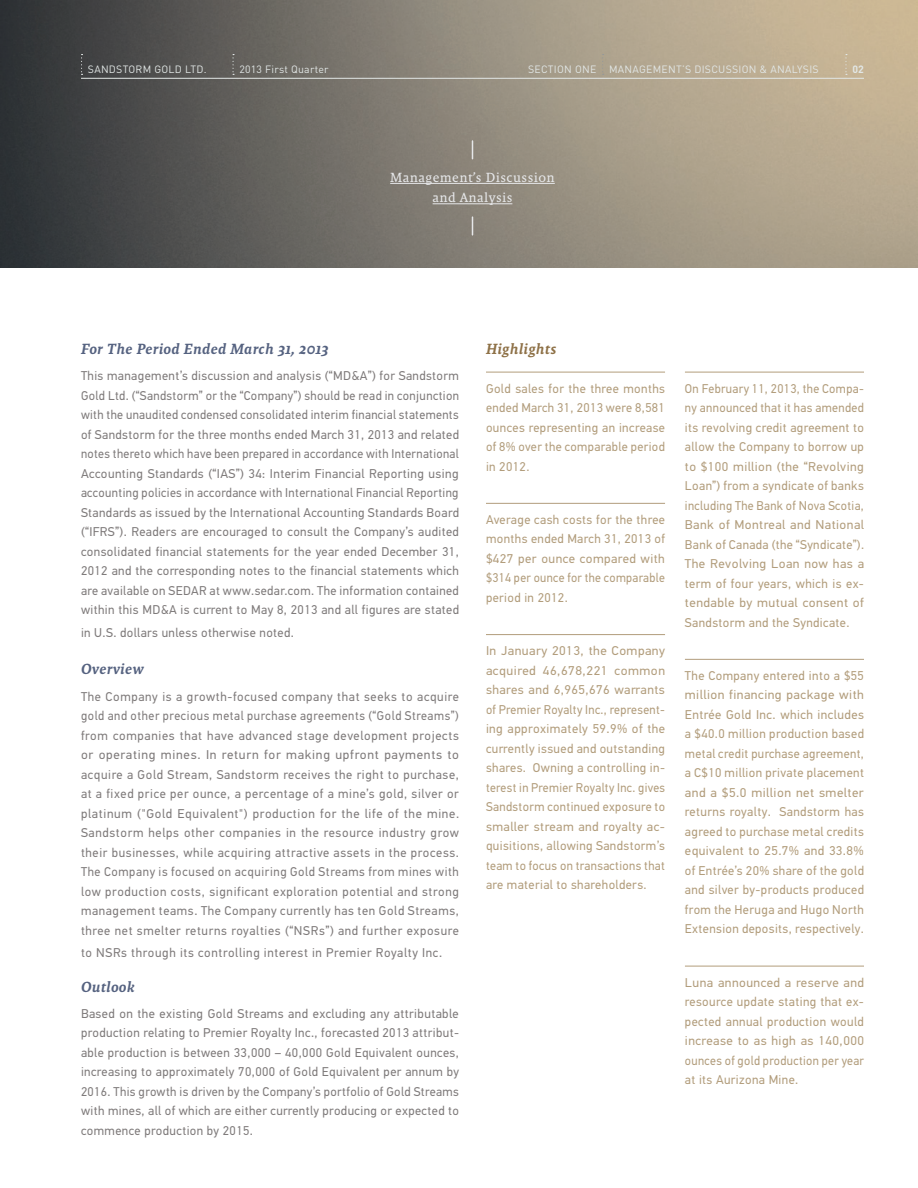
<style>
.page{position:relative;width:918px;height:1188px;background:#fff}
.page>*{position:absolute;margin:0;border:0;box-sizing:border-box;transform-origin:0 0}
.t1{font:italic 15px "Malaga OT Med";letter-spacing:.01em;color:#556280}
.t2{font:italic 15px "Malaga OT Med";letter-spacing:.01em;color:#8e7147}
.t3{font:13.5px/20.4px "Malaga OT";letter-spacing:.03em;color:#e6e7e9;text-align:center}
.t4{font:12.75px/19.5px "PF Din Text Pro";letter-spacing:.03em;color:#7f7b7b;text-align:justify}
.t5{font:12.75px/19.5px "PF Din Text Pro";letter-spacing:.03em;color:#b29d7c;text-align:justify}
.t6{font:12.75px/19.5px "PF Din Text Pro";letter-spacing:.03em;color:#b29d7c;text-align:justify;scale:1.05 1}
.t7{font:12.75px/19.5px "PF Din Text Pro";letter-spacing:.03em;color:#b29d7c;text-align:justify;scale:.96 1}
.t8{font:12.75px/19.5px "PF Din Text Pro";letter-spacing:.03em;color:#b29d7c;text-align:justify;scale:1.04 1}
.t9{font:12.75px "PF Din Text Pro";letter-spacing:.05em;color:#7f7b7b}
.t10{font:10.5px "DIN Pro";letter-spacing:.025em;color:#e2e7e6}
.t11{font:700 10.5px "DIN Pro";color:#e2e7e6}
</style>
<div class="page">
<img style="left:0;top:0;width:918px;height:268px">
<svg style="left:472px;top:217px;width:1px;height:18px"></svg>
<svg style="left:472px;top:141px;width:1px;height:18px"></svg>
<hr style="left:81px;top:78px;width:783px;height:1px;background:#e2e7e6">
<svg style="left:81px;top:54px;width:2px;height:21px"></svg>
<svg style="left:232px;top:54px;width:2px;height:21px"></svg>
<svg style="left:602px;top:54px;width:2px;height:21px"></svg>
<svg style="left:845px;top:54px;width:2px;height:21px"></svg>
<hr style="left:390px;top:183px;width:165px;height:1px;background:#e6e7e9">
<hr style="left:433px;top:204px;width:79px;height:1px;background:#e6e7e9">
<hr style="left:486px;top:372px;width:179px;height:1px;background:#b29d7c">
<hr style="left:486px;top:503px;width:179px;height:1px;background:#b29d7c">
<hr style="left:486px;top:634px;width:179px;height:1px;background:#b29d7c">
<hr style="left:685px;top:372px;width:179px;height:1px;background:#b29d7c">
<hr style="left:685px;top:659px;width:179px;height:1px;background:#b29d7c">
<hr style="left:685px;top:966px;width:179px;height:1px;background:#b29d7c">
<p class="t10" style="left:88px;top:62px;width:120px">SANDSTORM GOLD LTD.</p>
<p class="t10" style="left:239px;top:62px;width:91px">2013 First Quarter</p>
<p class="t10" style="left:528px;top:62px;width:292px">SECTION ONE MANAGEMENT’S DISCUSSION &amp; ANALYSIS</p>
<p class="t11" style="left:852px;top:62px;width:13px">02</p>
<p class="t3" style="left:390px;top:167px;width:166px">Management’s Discussion and Analysis</p>
<p class="t1" style="left:81px;top:340px;width:249px">For The Period Ended March 31, 2013</p>
<p class="t4" style="left:81px;top:366px;width:380px">This management’s discussion and analysis (“MD&amp;A”) for Sandstorm Gold Ltd. (“Sandstorm” or the “Company”) should be read in conjunction with the unaudited condensed consolidated interim financial statements of Sandstorm for the three months ended March 31, 2013 and related notes thereto which have been prepared in accordance with International Accounting Standards (“IAS”) 34: Interim Financial Reporting using accounting policies in accordance with International Financial Reporting Standards as issued by the International Accounting Standards Board (“IFRS”). Readers are encouraged to consult the Company’s audited consolidated financial statements for the year ended December 31, 2012 and the corresponding notes to the financial statements which are available on SEDAR at www.sedar.com. The information contained within this MD&amp;A is current to May 8, 2013 and all figures are stated</p>
<p class="t4" style="left:81px;top:623px;width:214px">in U.S. dollars unless otherwise noted.</p>
<p class="t1" style="left:81px;top:661px;width:64px">Overview</p>
<p class="t4" style="left:81px;top:687px;width:380px">The Company is a growth-focused company that seeks to acquire gold and other precious metal purchase agreements (“Gold Streams”) from companies that have advanced stage development projects or operating mines. In return for making upfront payments to acquire a Gold Stream, Sandstorm receives the right to purchase, at a fixed price per ounce, a percentage of a mine’s gold, silver or platinum ("Gold Equivalent") production for the life of the mine.<br>Sandstorm helps other companies in the resource industry grow their businesses, while acquiring attractive assets in the process.<br>The Company is focused on acquiring Gold Streams from mines with low production costs, significant exploration potential and strong management teams. The Company currently has ten Gold Streams, three net smelter returns royalties (“NSRs”) and further exposure</p>
<p class="t9" style="left:81px;top:945px;width:363px">to NSRs through its controlling interest in Premier Royalty Inc.</p>
<p class="t1" style="left:81px;top:978px;width:55px">Outlook</p>
<p class="t4" style="left:81px;top:1004px;width:380px">Based on the existing Gold Streams and excluding any attributable production relating to Premier Royalty Inc., forecasted 2013 attribut&shy;able production is between 33,000 – 40,000 Gold Equivalent ounces, increasing to approximately 70,000 of Gold Equivalent per annum by 2016. This growth is driven by the Company’s portfolio of Gold Streams with mines, all of which are either currently producing or expected to commence production by 2015.</p>
<p class="t2" style="left:486px;top:340px;width:72px">Highlights</p>
<p class="t5" style="left:486px;top:379px;width:181px">Gold sales for the three months ended March 31, 2013 were 8,581 ounces representing an increase of 8% over the comparable period in 2012.</p>
<p class="t5" style="left:486px;top:510px;width:181px">Average cash costs for the three months ended March 31, 2013 of $427 per ounce compared with $314 per ounce for the comparable period in 2012.</p>
<p class="t6" style="left:486px;top:641px;width:172px">In January 2013, the Company acquired 46,678,221 common shares and 6,965,676 warrants of Premier Royalty Inc., represent&shy;ing approximately 59.9% of the currently issued and outstanding shares. Owning a controlling in&shy;terest in Premier Royalty Inc. gives Sandstorm continued exposure to smaller stream and royalty ac&shy;quisitions, allowing Sandstorm’s team to focus on transactions that are material to shareholders.</p>
<p class="t7" style="left:685px;top:379px;width:188px">On February 11, 2013, the Compa&shy;ny announced that it has amended its revolving credit agreement to allow the Company to borrow up to $100 million (the “Revolving Loan”) from a syndicate of banks including The Bank of Nova Scotia, Bank of Montreal and National Bank of Canada (the “Syndicate”).<br>The Revolving Loan now has a term of four years, which is ex&shy;tendable by mutual consent of Sandstorm and the Syndicate.</p>
<p class="t5" style="left:685px;top:666px;width:181px">The Company entered into a $55 million financing package with Entrée Gold Inc. which includes a $40.0 million production based metal credit purchase agreement, a C$10 million private placement and a $5.0 million net smelter returns royalty. Sandstorm has agreed to purchase metal credits equivalent to 25.7% and 33.8% of Entrée’s 20% share of the gold and silver by-products produced from the Heruga and Hugo North Extension deposits, respectively.</p>
<p class="t8" style="left:685px;top:973px;width:174px">Luna announced a reserve and resource update stating that ex&shy;pected annual production would increase to as high as 140,000 ounces of gold production per year at its Aurizona Mine.</p>
</div>
